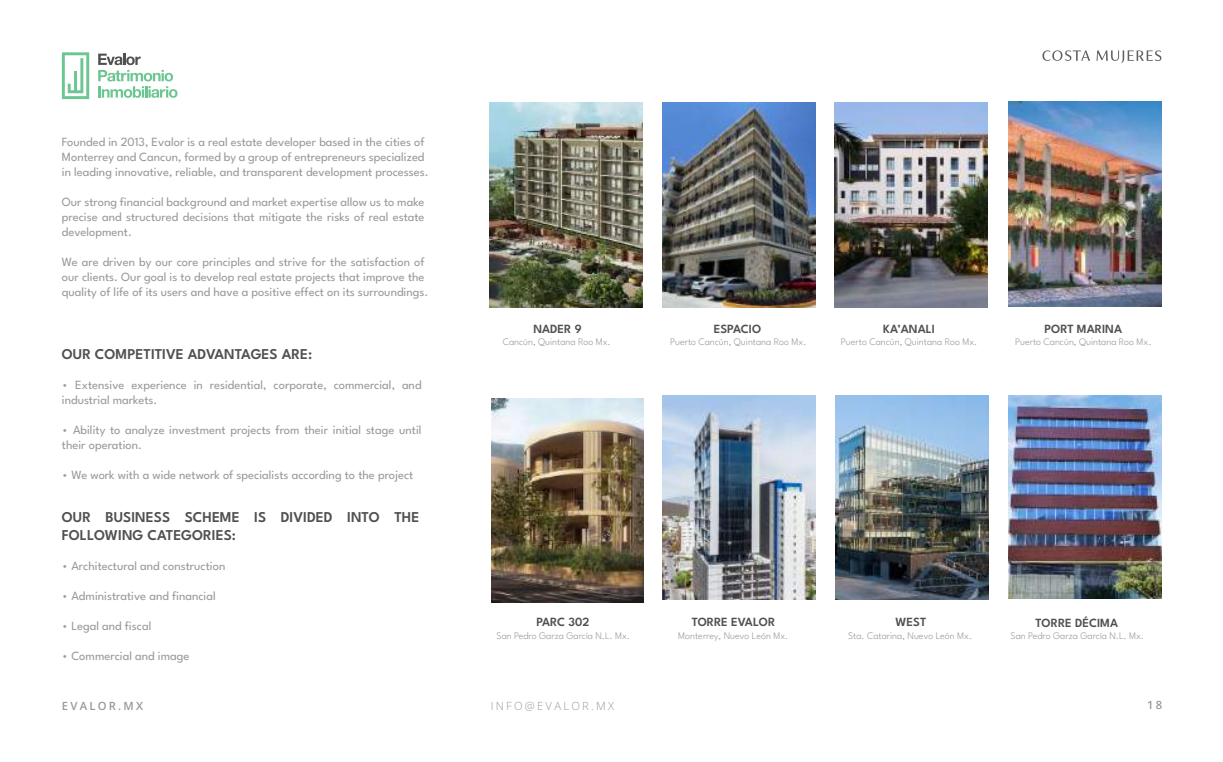
<style>
.page{position:relative;width:1223px;height:762px;background:#fff}
.page>*{position:absolute;margin:0;border:0;box-sizing:border-box;transform-origin:0 0}
.t1{font:600 15px/18px "League Spartan";color:#505050}
.t2{font:12.5px/15px "League Spartan";color:#999}
.t3{font:600 12.5px "League Spartan";color:#505050}
.t4{font:300 11.25px "Open Sans";letter-spacing:.2em;color:#999}
.t5{font:600 11.25px "Open Sans";letter-spacing:.2em;color:#999}
.t6{font:300 10px "League Spartan";color:#999}
</style>
<div class="page">
<img style="left:1008px;top:395px;width:153px;height:204px">
<img style="left:1008px;top:102px;width:153px;height:204px">
<img style="left:491px;top:399px;width:152px;height:203px">
<img style="left:490px;top:103px;width:152px;height:204px">
<img style="left:662px;top:395px;width:153px;height:204px">
<img style="left:662px;top:103px;width:153px;height:204px">
<img style="left:835px;top:396px;width:153px;height:204px">
<img style="left:834px;top:103px;width:153px;height:204px">
<svg style="left:62px;top:52px;width:27px;height:47px"></svg>
<svg style="left:98px;top:54px;width:79px;height:44px"></svg>
<svg style="left:1096px;top:50px;width:65px;height:13px"></svg>
<svg style="left:1042px;top:50px;width:48px;height:11px"></svg>
<p class="t2" style="left:62px;top:133px;width:368px">Founded in 2013, Evalor is a real estate developer based in the cities of<br>Monterrey and Cancun, formed by a group of entrepreneurs specialized in leading innovative, reliable, and transparent development processes.</p>
<p class="t2" style="left:62px;top:193px;width:364px;text-align:justify">Our strong financial background and market expertise allow us to make precise and structured decisions that mitigate the risks of real estate development.</p>
<p class="t2" style="left:62px;top:253px;width:368px">We are driven by our core principles and strive for the satisfaction of our clients. Our goal is to develop real estate projects that improve the quality of life of its users and have a positive effect on its surroundings.</p>
<p class="t1" style="left:62px;top:344px;width:252px">OUR COMPETITIVE ADVANTAGES ARE:</p>
<p class="t2" style="left:62px;top:376px;width:361px">• Extensive experience in residential, corporate, commercial, and industrial markets.</p>
<p class="t2" style="left:62px;top:421px;width:361px">• Ability to analyze investment projects from their initial stage until their operation.</p>
<p class="t2" style="left:62px;top:466px;width:353px">• We work with a wide network of specialists according to the project</p>
<p class="t1" style="left:62px;top:507px;width:359px">OUR BUSINESS SCHEME IS DIVIDED INTO THE<br>FOLLOWING CATEGORIES:</p>
<p class="t2" style="left:62px;top:557px;width:165px">• Architectural and construction</p>
<p class="t2" style="left:62px;top:587px;width:155px">• Administrative and financial</p>
<p class="t2" style="left:62px;top:617px;width:91px">• Legal and fiscal</p>
<p class="t2" style="left:62px;top:647px;width:129px">• Commercial and image</p>
<p class="t3" style="left:533px;top:319px;width:50px">NADER 9</p>
<p class="t3" style="left:883px;top:319px;width:53px">KA’ANALI</p>
<p class="t6" style="left:503px;top:334px;width:109px">Cancún, Quintana Roo Mx.</p>
<p class="t3" style="left:1044px;top:319px;width:79px">PORT MARINA</p>
<p class="t3" style="left:713px;top:319px;width:49px">ESPACIO</p>
<p class="t6" style="left:670px;top:334px;width:138px">Puerto Cancún, Quintana Roo Mx.</p>
<p class="t6" style="left:841px;top:334px;width:138px">Puerto Cancún, Quintana Roo Mx.</p>
<p class="t6" style="left:1015px;top:334px;width:138px">Puerto Cancún, Quintana Roo Mx.</p>
<p class="t3" style="left:536px;top:612px;width:54px">PARC 302</p>
<p class="t3" style="left:691px;top:612px;width:85px">TORRE EVALOR</p>
<p class="t3" style="left:1035px;top:613px;width:84px">TORRE DÉCIMA</p>
<p class="t3" style="left:895px;top:612px;width:32px">WEST</p>
<p class="t6" style="left:496px;top:628px;width:135px">San Pedro Garza García N.L. Mx.</p>
<p class="t6" style="left:678px;top:628px;width:111px">Monterrey, Nuevo León Mx.</p>
<p class="t6" style="left:848px;top:628px;width:126px">Sta. Catarina, Nuevo León Mx.</p>
<p class="t6" style="left:1010px;top:628px;width:135px">San Pedro Garza García N.L. Mx.</p>
<p class="t5" style="left:62px;top:698px;width:83px">EVALOR.MX</p>
<p class="t5" style="left:1147px;top:697px;width:17px">18</p>
<p class="t4" style="left:491px;top:698px;width:125px">INFO@EVALOR.MX</p>
</div>
